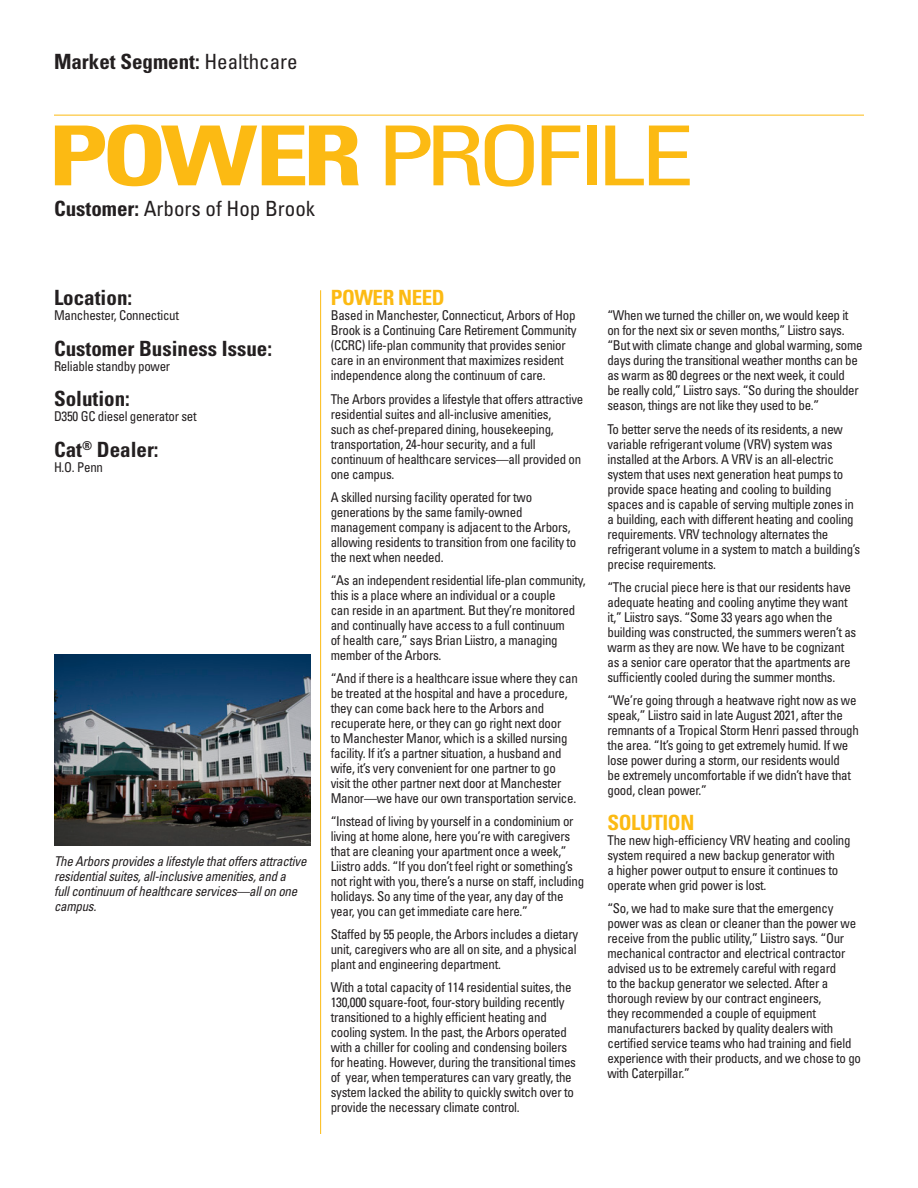
<style>
.page{position:relative;width:918px;height:1188px;background:#fff}
.page>*{position:absolute;margin:0;border:0;box-sizing:border-box;transform-origin:0 0}
.t1{font:condensed 82.8px "Univers LT Std";letter-spacing:-.08em;color:#fcba13;scale:1.3 1}
.Subhead{font:700 condensed 21px "Univers LT Std";color:#231f20}
.Subhead-2{font:condensed 21px "Univers LT Std";color:#231f20}
.Subhead-3{font:700 condensed 21px "Univers LT Std";letter-spacing:-.02em;color:#fcba13}
.Body_Copy{font:condensed 13.5px/15px "Univers LT Std";letter-spacing:-.02em;color:#231f20;scale:.96 1}
.Body_Copy-2{font:italic condensed 13.5px/15px "Univers LT Std";letter-spacing:-.02em;color:#231f20;scale:.96 1}
.s1{font-weight:400}
.s2{font-weight:700}
</style>
<div class="page">
<img style="left:54px;top:654px;width:256px;height:192px">
<hr style="left:320px;top:290px;width:1px;height:844px;background:#fcba13">
<hr style="left:54px;top:115px;width:810px;height:1px;background:#fcba13">
<p class="Subhead" style="left:54px;top:49px;width:245px">Market Segment: <span class="s1">Healthcare</span></p>
<p class="t1" style="left:48px;top:103px;width:499px"><span class="s2">POWER</span> PROFILE</p>
<p class="Subhead-2" style="left:54px;top:195px;width:263px"><span class="s2">Customer:</span> Arbors of Hop Brook</p>
<p class="Subhead" style="left:54px;top:285px;width:80px">Location:</p>
<p class="Body_Copy" style="left:54px;top:308px;width:132px">Manchester, Connecticut</p>
<p class="Subhead" style="left:54px;top:336px;width:220px">Customer Business Issue:</p>
<p class="Body_Copy" style="left:54px;top:358px;width:123px">Reliable standby power</p>
<p class="Subhead" style="left:54px;top:386px;width:77px">Solution:</p>
<p class="Body_Copy" style="left:54px;top:409px;width:150px">D350 GC diesel generator set</p>
<p class="Subhead" style="left:54px;top:436px;width:106px">Cat<sup>®</sup> Dealer:</p>
<p class="Body_Copy" style="left:54px;top:459px;width:53px">H.O. Penn</p>
<p class="Body_Copy-2" style="left:54px;top:854px;width:265px">The Arbors provides a lifestyle that offers attractive residential suites, all-inclusive amenities, and a<br>full continuum of healthcare services—all on one campus.</p>
<p class="Subhead-3" style="left:331px;top:285px;width:116px">POWER NEED</p>
<p class="Body_Copy" style="left:331px;top:308px;width:258px">Based in Manchester, Connecticut, Arbors of Hop Brook is a Continuing Care Retirement Community (CCRC) life-plan community that provides senior care in an environment that maximizes resident independence along the continuum of care.</p>
<p class="Body_Copy" style="left:331px;top:391px;width:265px">The Arbors provides a lifestyle that offers attractive residential suites and all-inclusive amenities,<br>such as chef-prepared dining, housekeeping, transportation, 24-hour security, and a full continuum of healthcare services—all provided on one campus.</p>
<p class="Body_Copy" style="left:331px;top:489px;width:257px">A skilled nursing facility operated for two generations by the same family-owned management company is adjacent to the Arbors, allowing residents to transition from one facility to the next when needed.</p>
<p class="Body_Copy" style="left:331px;top:572px;width:267px">“As an independent residential life-plan community, this is a place where an individual or a couple<br>can reside in an apartment. But they’re monitored and continually have access to a full continuum<br>of health care,” says Brian Liistro, a managing member of the Arbors.</p>
<p class="Body_Copy" style="left:331px;top:670px;width:259px">“And if there is a healthcare issue where they can be treated at the hospital and have a procedure, they can come back here to the Arbors and recuperate here, or they can go right next door<br>to Manchester Manor, which is a skilled nursing facility. If it’s a partner situation, a husband and wife, it’s very convenient for one partner to go visit the other partner next door at Manchester Manor—we have our own transportation service.</p>
<p class="Body_Copy" style="left:331px;top:813px;width:266px">“Instead of living by yourself in a condominium or living at home alone, here you’re with caregivers that are cleaning your apartment once a week,” Liistro adds. “If you don’t feel right or something’s not right with you, there’s a nurse on staff, including holidays. So any time of the year, any day of the year, you can get immediate care here.”</p>
<p class="Body_Copy" style="left:331px;top:927px;width:259px">Staffed by 55 people, the Arbors includes a dietary unit, caregivers who are all on site, and a physical plant and engineering department.</p>
<p class="Body_Copy" style="left:331px;top:980px;width:257px">With a total capacity of 114 residential suites, the 130,000 square-foot, four-story building recently transitioned to a highly efficient heating and cooling system. In the past, the Arbors operated with a chiller for cooling and condensing boilers for heating. However, during the transitional times of year, when temperatures can vary greatly, the system lacked the ability to quickly switch over to provide the necessary climate control.</p>
<p class="Body_Copy" style="left:608px;top:308px;width:267px">“When we turned the chiller on, we would keep it on for the next six or seven months,” Liistro says. “But with climate change and global warming, some days during the transitional weather months can be as warm as 80 degrees or the next week, it could<br>be really cold,” Liistro says. “So during the shoulder season, things are not like they used to be.”</p>
<p class="Body_Copy" style="left:608px;top:421px;width:265px">To better serve the needs of its residents, a new variable refrigerant volume (VRV) system was installed at the Arbors. A VRV is an all-electric system that uses next generation heat pumps to provide space heating and cooling to building spaces and is capable of serving multiple zones in a building, each with different heating and cooling requirements. VRV technology alternates the refrigerant volume in a system to match a building’s precise requirements.</p>
<p class="Body_Copy" style="left:608px;top:579px;width:261px">“The crucial piece here is that our residents have adequate heating and cooling anytime they want it,” Liistro says. “Some 33 years ago when the building was constructed, the summers weren’t as warm as they are now. We have to be cognizant as a senior care operator that the apartments are sufficiently cooled during the summer months.</p>
<p class="Body_Copy" style="left:608px;top:692px;width:263px">“We’re going through a heatwave right now as we speak,” Liistro said in late August 2021, after the remnants of a Tropical Storm Henri passed through the area. “It’s going to get extremely humid. If we lose power during a storm, our residents would<br>be extremely uncomfortable if we didn’t have that good, clean power.”</p>
<p class="Subhead-3" style="left:608px;top:810px;width:88px">SOLUTION</p>
<p class="Body_Copy" style="left:608px;top:833px;width:255px">The new high-efficiency VRV heating and cooling system required a new backup generator with<br>a higher power output to ensure it continues to operate when grid power is lost.</p>
<p class="Body_Copy" style="left:608px;top:901px;width:266px">“So, we had to make sure that the emergency power was as clean or cleaner than the power we receive from the public utility,” Liistro says. “Our mechanical contractor and electrical contractor advised us to be extremely careful with regard<br>to the backup generator we selected. After a thorough review by our contract engineers,<br>they recommended a couple of equipment manufacturers backed by quality dealers with certified service teams who had training and field experience with their products, and we chose to go with Caterpillar.”</p>
</div>
